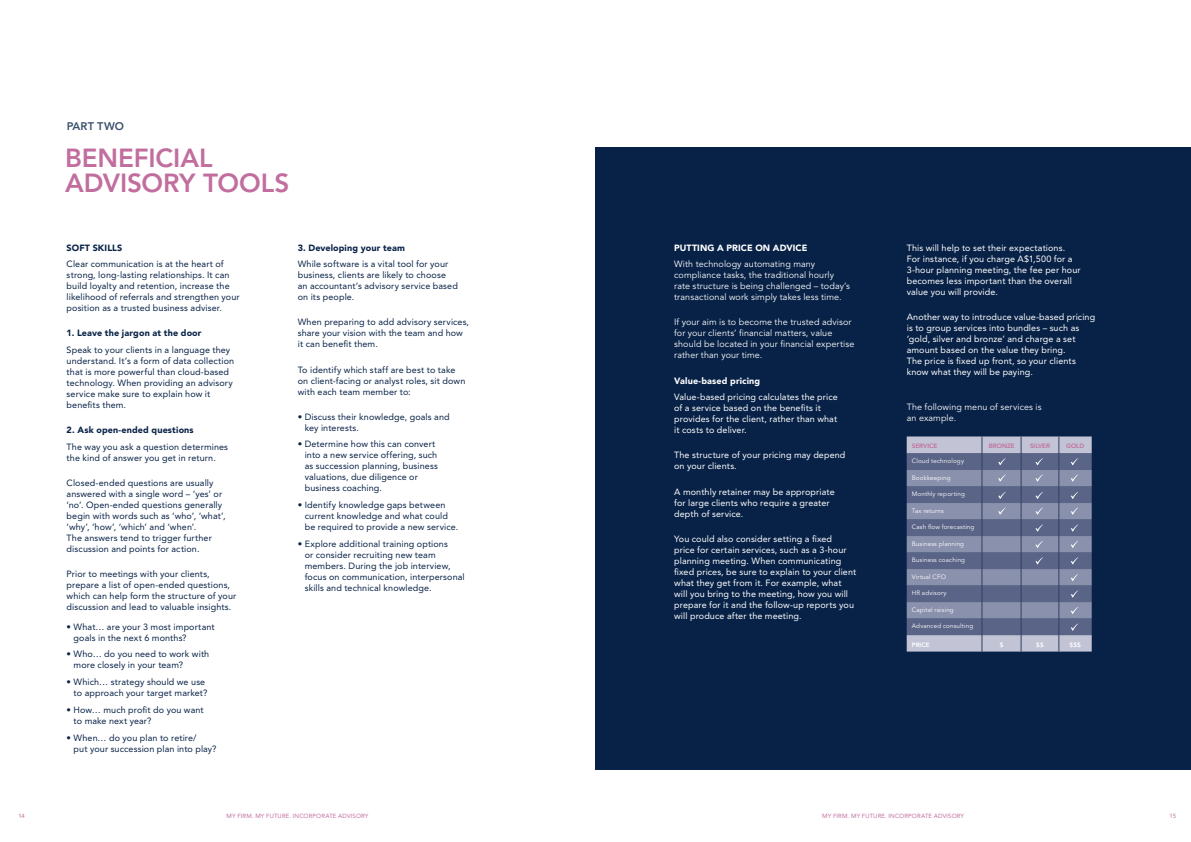
<style>
.page{position:relative;width:1191px;height:842px;background:#fff}
.page>*{position:absolute;margin:0;border:0;box-sizing:border-box;transform-origin:0 0}
.t1{font:800 26px/24.5px "Avenir LT Std";letter-spacing:-.005em;color:#c16e9e}
.t2{font:800 11px "Avenir LT Std";letter-spacing:.005em;color:#082247}
.t3{font:9px/11px "Avenir LT Std";letter-spacing:.01em;color:#082247}
.t4{font:9px/11px "Avenir LT Std";letter-spacing:.01em;color:#fff}
.t5{font:9px/11px "Avenir LT Std";letter-spacing:.01em;color:#fff}
.t6{font:900 9px "Avenir LT Std";letter-spacing:.015em;color:#082247}
.t7{font:900 9px "Avenir LT Std";letter-spacing:.01em;color:#fff}
.t8{font:6.3px "Avenir LT Std";letter-spacing:.025em;color:#fff}
.t9{font:800 6.3px "Avenir";color:#c16e9e}
.t10{font:800 6.3px "Avenir";color:#fff}
.t11{font:6px "Avenir LT Std";letter-spacing:.025em;color:#c16e9e}
</style>
<div class="page">
<div style="left:595px;top:147px;width:596px;height:623px;background:#082247"></div>
<svg style="left:906px;top:436px;width:185px;height:216px;background:#7b82a0"></svg>
<hr style="left:981px;top:437px;width:1px;height:215px;background:#303f64">
<hr style="left:1020px;top:437px;width:1px;height:215px;background:#303f64">
<hr style="left:1058px;top:437px;width:1px;height:215px;background:#303f64">
<p class="t2" style="left:67px;top:120px;width:59px">PART TWO</p>
<h1 class="t1" style="left:65px;top:146px;width:226px">BENEFICIAL<br>ADVISORY TOOLS</h1>
<p class="t6" style="left:67px;top:242px;width:57px">SOFT SKILLS</p>
<p class="t3" style="left:67px;top:259px;width:175px">Clear communication is at the heart of strong, long-lasting relationships. It can build loyalty and retention, increase the likelihood of referrals and strengthen your position as a trusted business adviser.</p>
<p class="t6" style="left:67px;top:328px;width:136px">1. Leave the jargon at the door</p>
<p class="t3" style="left:67px;top:345px;width:169px">Speak to your clients in a language they understand. It’s a form of data collection that is more powerful than cloud-based technology. When providing an advisory service make sure to explain how it benefits them.</p>
<p class="t6" style="left:67px;top:425px;width:129px">2. Ask open-ended questions</p>
<p class="t3" style="left:67px;top:441px;width:163px">The way you ask a question determines the kind of answer you get in return.</p>
<p class="t3" style="left:67px;top:478px;width:160px">Closed-ended questions are usually answered with a single word – ‘yes’ or ‘no’. Open-ended questions generally begin with words such as ‘who’, ‘what’, ‘why’, ‘how’, ‘which’ and ‘when’.<br>The answers tend to trigger further discussion and points for action.</p>
<p class="t3" style="left:67px;top:569px;width:171px">Prior to meetings with your clients, prepare a list of open-ended questions, which can help form the structure of your discussion and lead to valuable insights.</p>
<p class="t3" style="left:74px;top:621px;width:143px;text-indent:-7px">• What… are your 3 most important goals in the next 6 months?</p>
<p class="t3" style="left:74px;top:649px;width:137px;text-indent:-7px">• Who… do you need to work with more closely in your team?</p>
<p class="t3" style="left:67px;top:677px;width:142px;text-align:right">• Which… strategy should we use to approach your target market?</p>
<p class="t3" style="left:74px;top:704px;width:132px;text-indent:-7px">• How… much profit do you want to make next year?</p>
<p class="t3" style="left:74px;top:732px;width:144px;text-indent:-7px">• When… do you plan to retire/<br>put your succession plan into play?</p>
<p class="t6" style="left:298px;top:242px;width:109px">3. Developing your team</p>
<p class="t3" style="left:298px;top:259px;width:162px">While software is a vital tool for your business, clients are likely to choose an accountant’s advisory service based on its people.</p>
<p class="t3" style="left:298px;top:317px;width:173px">When preparing to add advisory services, share your vision with the team and how it can benefit them.</p>
<p class="t3" style="left:298px;top:364px;width:169px">To identify which staff are best to take on client-facing or analyst roles, sit down with each team member to:</p>
<p class="t3" style="left:305px;top:411px;width:146px;text-indent:-7px">• Discuss their knowledge, goals and key interests.</p>
<p class="t3" style="left:305px;top:439px;width:135px;text-indent:-7px">• Determine how this can convert into a new service offering, such as succession planning, business valuations, due diligence or business coaching.</p>
<p class="t3" style="left:305px;top:499px;width:155px;text-indent:-7px">• Identify knowledge gaps between current knowledge and what could be required to provide a new service.</p>
<p class="t3" style="left:305px;top:538px;width:161px;text-indent:-7px">• Explore additional training options<br>or consider recruiting new team members. During the job interview, focus on communication, interpersonal skills and technical knowledge.</p>
<p class="t7" style="left:674px;top:242px;width:135px">PUTTING A PRICE ON ADVICE</p>
<p class="t5" style="left:674px;top:259px;width:177px">With technology automating many compliance tasks, the traditional hourly rate structure is being challenged – today’s transactional work simply takes less time.</p>
<p class="t5" style="left:674px;top:317px;width:182px">If your aim is to become the trusted advisor for your clients’ financial matters, value should be located in your financial expertise rather than your time.</p>
<p class="t7" style="left:674px;top:375px;width:88px">Value-based pricing</p>
<p class="t4" style="left:674px;top:392px;width:165px">Value-based pricing calculates the price of a service based on the benefits it provides for the client, rather than what it costs to deliver.</p>
<p class="t4" style="left:674px;top:450px;width:173px">The structure of your pricing may depend on your clients.</p>
<p class="t4" style="left:674px;top:486px;width:162px">A monthly retainer may be appropriate for large clients who require a greater depth of service.</p>
<p class="t4" style="left:674px;top:533px;width:184px">You could also consider setting a fixed<br>price for certain services, such as a 3-hour planning meeting. When communicating fixed prices, be sure to explain to your client what they get from it. For example, what will you bring to the meeting, how you will prepare for it and the follow-up reports you will produce after the meeting.</p>
<p class="t4" style="left:906px;top:242px;width:175px">This will help to set their expectations.<br>For instance, if you charge A$1,500 for a 3-hour planning meeting, the fee per hour becomes less important than the overall value you will provide.</p>
<p class="t4" style="left:906px;top:311px;width:190px">Another way to introduce value-based pricing is to group services into bundles – such as ‘gold, silver and bronze’ and charge a set amount based on the value they bring.<br>The price is fixed up front, so your clients know what they will be paying.</p>
<p class="t5" style="left:906px;top:401px;width:136px">The following menu of services is an example.</p>
<p class="t9" style="left:911px;top:441px;width:27px">SERVICE</p>
<p class="t9" style="left:988px;top:441px;width:28px">BRONZE</p>
<p class="t9" style="left:1030px;top:441px;width:22px">SILVER</p>
<p class="t9" style="left:1066px;top:441px;width:20px">GOLD</p>
<p class="t8" style="left:911px;top:458px;width:54px">Cloud technology</p>
<p class="t8" style="left:911px;top:474px;width:40px">Bookkeeping</p>
<p class="t8" style="left:911px;top:491px;width:55px">Monthly reporting</p>
<p class="t8" style="left:911px;top:507px;width:34px">Tax returns</p>
<p class="t8" style="left:911px;top:524px;width:64px">Cash flow forecasting</p>
<p class="t8" style="left:911px;top:540px;width:54px">Business planning</p>
<p class="t8" style="left:911px;top:557px;width:55px">Business coaching</p>
<p class="t8" style="left:911px;top:573px;width:36px">Virtual CFO</p>
<p class="t8" style="left:911px;top:590px;width:36px">HR advisory</p>
<p class="t8" style="left:911px;top:606px;width:43px">Capital raising</p>
<p class="t8" style="left:911px;top:623px;width:63px">Advanced consulting</p>
<p class="t10" style="left:911px;top:639px;width:19px">PRICE</p>
<p class="t10" style="left:1000px;top:639px;width:5px">$</p>
<p class="t10" style="left:1036px;top:639px;width:9px">$$</p>
<p class="t10" style="left:1069px;top:639px;width:13px">$$$</p>
<p class="t11" style="left:18px;top:813px;width:8px">14</p>
<p class="t11" style="left:227px;top:813px;width:143px">MY FIRM. MY FUTURE. INCORPORATE ADVISORY</p>
<p class="t11" style="left:822px;top:813px;width:143px">MY FIRM. MY FUTURE. INCORPORATE ADVISORY</p>
<p class="t11" style="left:1169px;top:813px;width:8px">15</p>
</div>
